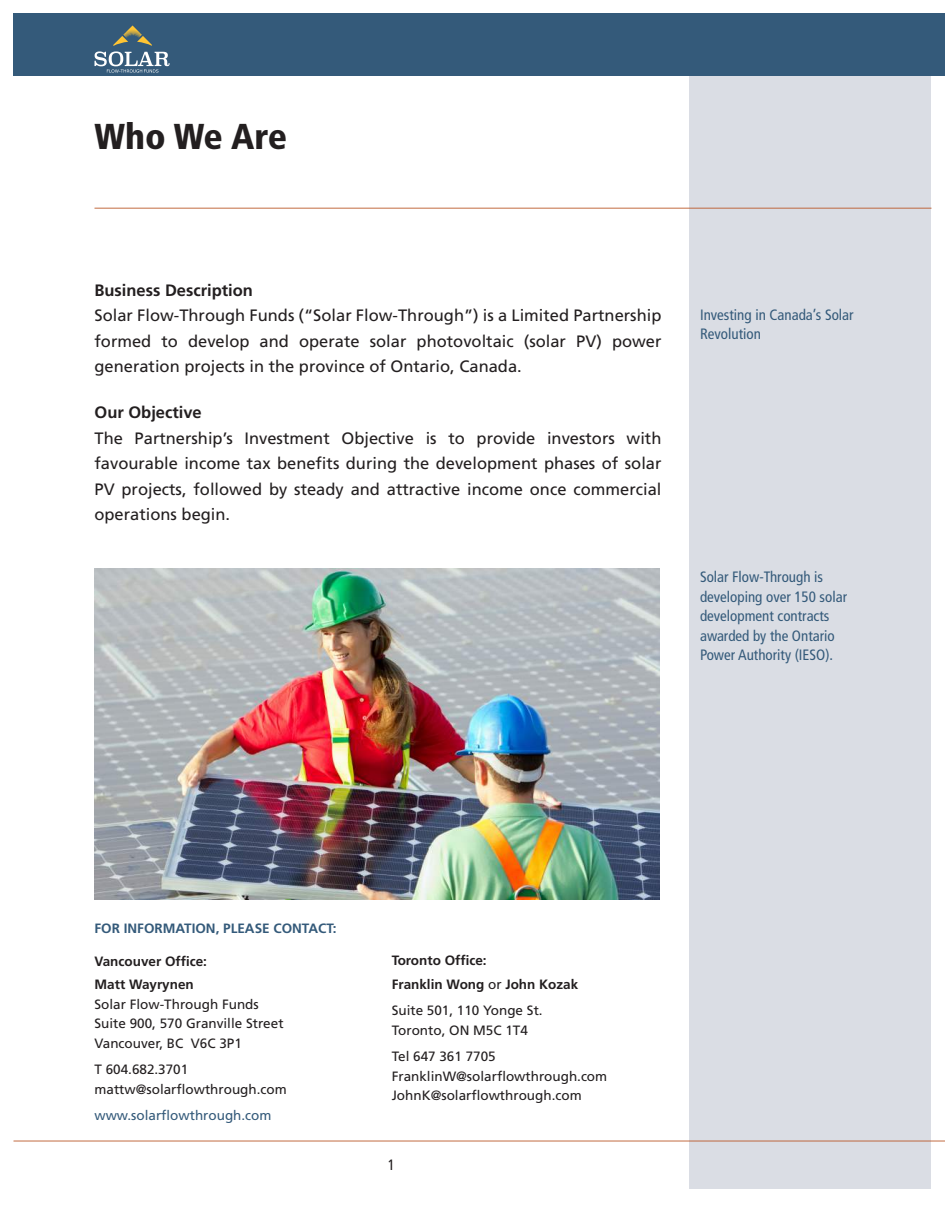
<style>
.page{position:relative;width:945px;height:1215px;background:#fff}
.page>*{position:absolute;margin:0;border:0;box-sizing:border-box;transform-origin:0 0}
.t1{font:900 condensed 36px "Frutiger";color:#231f20}
.t2{font:16.5px/25.5px "Frutiger";color:#231f20;text-align:justify}
.t3{font:700 16.5px "Frutiger";color:#231f20}
.t4{font:condensed 15px/19.5px "Frutiger";color:#345a7a}
.t5{font:condensed 15px "Frutiger";color:#231f20}
.t6{font:13.5px/19.5px "Frutiger";color:#231f20}
.t7{font:700 13.5px/23.9px "Frutiger";color:#231f20}
.t8{font:700 13.5px "Frutiger";color:#345a7a}
.t9{font:13.5px "Frutiger";color:#345a7a}
.s1{font-weight:400}
</style>
<div class="page">
<img style="left:94px;top:569px;width:565px;height:330px">
<div style="left:689px;top:29px;width:242px;height:1160px;background:#d6dae2"></div>
<hr style="left:14px;top:1141px;width:931px;height:1px;background:#bb5a2b">
<hr style="left:94px;top:208px;width:838px;height:1px;background:#bb5a2b">
<div style="left:14px;top:14px;width:931px;height:62px;background:#345a7a"></div>
<svg style="left:94px;top:25px;width:76px;height:48px"></svg>
<h1 class="t1" style="left:94px;top:114px;width:194px">Who We Are</h1>
<p class="t3" style="left:94px;top:280px;width:160px">Business Description</p>
<p class="t2" style="left:94px;top:303px;width:569px">Solar Flow-Through Funds (“Solar Flow-Through”) is a Limited Partnership formed to develop and operate solar photovoltaic (solar PV) power generation projects in the province of Ontario, Canada.</p>
<p class="t3" style="left:94px;top:403px;width:109px">Our Objective</p>
<p class="t2" style="left:94px;top:425px;width:569px">The Partnership’s Investment Objective is to provide investors with favourable income tax benefits during the development phases of solar PV projects, followed by steady and attractive income once commercial operations begin.</p>
<p class="t4" style="left:700px;top:305px;width:155px">Investing in Canada’s Solar<br>Revolution</p>
<p class="t4" style="left:700px;top:567px;width:149px">Solar Flow-Through is developing over 150 solar development contracts awarded by the Ontario<br>Power Authority (IESO).</p>
<p class="t8" style="left:94px;top:920px;width:244px">FOR INFORMATION, PLEASE CONTACT:</p>
<p class="t7" style="left:94px;top:949px;width:114px">Vancouver Office:<br>Matt Wayrynen</p>
<p class="t6" style="left:94px;top:994px;width:191px">Solar Flow-Through Funds<br>Suite 900, 570 Granville Street<br>Vancouver, BC V6C 3P1</p>
<p class="t6" style="left:94px;top:1060px;width:194px">T 604.682.3701 mattw@solarflowthrough.com</p>
<p class="t9" style="left:94px;top:1107px;width:178px">www.solarflowthrough.com</p>
<p class="t7" style="left:392px;top:949px;width:188px">Toronto Office:<br>Franklin Wong <span class="s1">or</span> John Kozak</p>
<p class="t6" style="left:392px;top:1001px;width:152px">Suite 501, 110 Yonge St.<br>Toronto, ON M5C 1T4</p>
<p class="t6" style="left:392px;top:1047px;width:217px">Tel 647 361 7705<br>FranklinW@solarflowthrough.com<br>JohnK@solarflowthrough.com</p>
<p class="t5" style="left:388px;top:1156px;width:9px">1</p>
</div>
